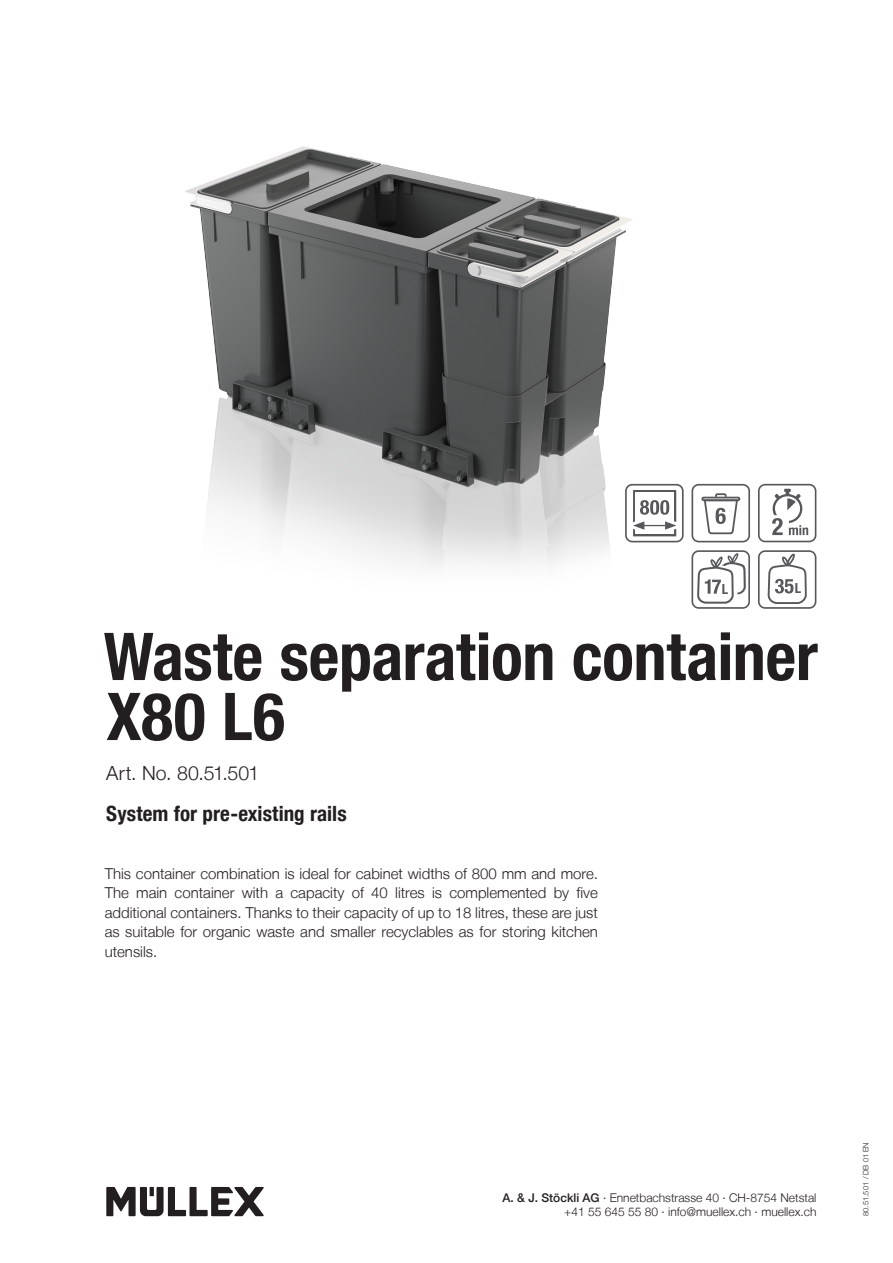
<style>
.page{position:relative;width:893px;height:1263px;background:#fff}
.page>*{position:absolute;margin:0;border:0;box-sizing:border-box;transform-origin:0 0}
.Titel_EN_Bold_Cond_4{font:700 condensed 66px/60px "Helvetica Neue LT";letter-spacing:-.005em;color:#231f20}
.Untertitel_Bold_Cond{font:700 condensed 21px "Helvetica Neue LT";letter-spacing:.005em;color:#231f20}
.Art__Nr__Light_13_15{font:300 19.5px "Helvetica Neue LT";letter-spacing:.005em;color:#231f20}
.Produktetext_10_13{font:300 15px/19.5px "Helvetica Neue LT";color:#231f20;text-align:justify}
.t1{font:700 condensed 13.95px "Helvetica Neue LT Std";color:#57585a}
.Adresse_Light_8_9_6{font:300 12px/14.4px "Helvetica Neue LT";color:#231f20;text-align:right}
.t2{font:300 7.5px "Helvetica Neue LT";color:#231f20}
.s1{font-weight:500}
</style>
<div class="page">
<img style="left:185px;top:146px;width:493px;height:423px">
<svg style="left:625px;top:484px;width:59px;height:58px"></svg>
<svg style="left:691px;top:484px;width:59px;height:58px"></svg>
<svg style="left:758px;top:484px;width:58px;height:58px"></svg>
<svg style="left:758px;top:550px;width:58px;height:59px"></svg>
<svg style="left:691px;top:550px;width:59px;height:59px"></svg>
<svg style="left:106px;top:1187px;width:158px;height:29px"></svg>
<p class="t1" style="left:722px;top:580px;width:8px">L</p>
<p class="t1" style="left:795px;top:580px;width:8px">L</p>
<p class="Titel_EN_Bold_Cond_4" style="left:104px;top:626px;width:716px">Waste separation container<br>X80 L6</p>
<p class="Art__Nr__Light_13_15" style="left:106px;top:762px;width:155px">Art. No. 80.51.501</p>
<p class="Untertitel_Bold_Cond" style="left:106px;top:801px;width:242px">System for pre-existing rails</p>
<p class="Produktetext_10_13" style="left:105px;top:863px;width:495px">This container combination is ideal for cabinet widths of 800 mm and more.<br>The main container with a capacity of 40 litres is complemented by five additional containers. Thanks to their capacity of up to 18 litres, these are just as suitable for organic waste and smaller recyclables as for storing kitchen utensils.</p>
<p class="Adresse_Light_8_9_6" style="left:503px;top:1190px;width:315px"><span class="s1">A. &amp; J. Stöckli AG</span> · Ennetbachstrasse 40 · CH-8754 Netstal +41 55 645 55 80 · info@muellex.ch · muellex.ch</p>
<p class="t2" style="left:861px;top:1216px;width:75px;rotate:-90deg">80.51.501 / DB 01 EN</p>
</div>
